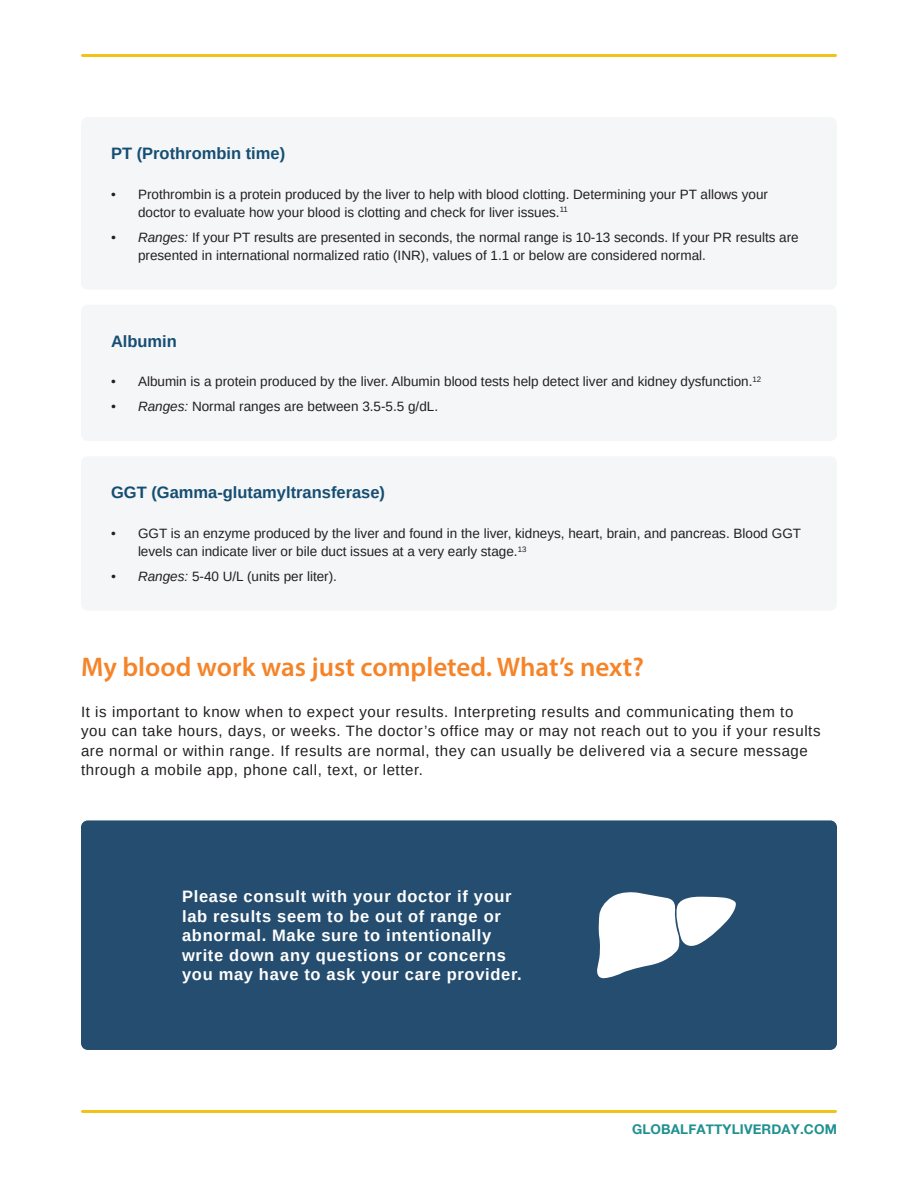
<style>
.page{position:relative;width:918px;height:1188px;background:#fff}
.page>*{position:absolute;margin:0;border:0;box-sizing:border-box;transform-origin:0 0}
.H2_orange{font:600 27px "Myriad Pro";color:#f58429}
.t1{font:700 16.5px/19.5px "Liberation Sans";letter-spacing:.04em;color:#fff}
.t2{font:700 16.5px "Liberation Sans";color:#164e73}
.t3{font:15px/19.5px "Liberation Sans";letter-spacing:.04em;color:#231f20}
.t4{font:13.5px/18px "Liberation Sans";color:#231f20}
.t5{font:700 13.5px "Helvetica Neue";letter-spacing:.01em;color:#1f9190}
.s1{font-style:italic}
</style>
<div class="page">
<div style="left:81px;top:456px;width:756px;height:155px;background:#f4f6f8;border-radius:7px"></div>
<div style="left:81px;top:117px;width:756px;height:173px;background:#f4f6f8;border-radius:7px"></div>
<hr style="left:82px;top:54px;width:754px;height:3px;background:#efc319">
<hr style="left:82px;top:1110px;width:754px;height:3px;background:#efc319">
<div style="left:81px;top:305px;width:756px;height:136px;background:#f4f6f8;border-radius:7px"></div>
<div style="left:81px;top:820px;width:756px;height:230px;background:#254d6f;border-radius:7px"></div>
<svg style="left:597px;top:892px;width:139px;height:86px"></svg>
<p class="t2" style="left:111px;top:142px;width:176px">PT (Prothrombin time)</p>
<p class="t4" style="left:138px;top:185px;width:632px;text-indent:-27px">• Prothrombin is a protein produced by the liver to help with blood clotting. Determining your PT allows your doctor to evaluate how your blood is clotting and check for liver issues.<sup>11</sup></p>
<p class="t4" style="left:138px;top:228px;width:662px;text-indent:-27px"><span class="s1">• Ranges:</span> If your PT results are presented in seconds, the normal range is 10-13 seconds. If your PR results are presented in international normalized ratio (INR), values of 1.1 or below are considered normal.</p>
<p class="t2" style="left:111px;top:330px;width:67px">Albumin</p>
<p class="t4" style="left:111px;top:373px;width:652px">• Albumin is a protein produced by the liver. Albumin blood tests help detect liver and kidney dysfunction.<sup>12</sup></p>
<p class="t4" style="left:111px;top:398px;width:329px"><span class="s1">• Ranges:</span> Normal ranges are between 3.5-5.5 g/dL.</p>
<p class="t2" style="left:111px;top:481px;width:276px">GGT (Gamma-glutamyltransferase)</p>
<p class="t4" style="left:138px;top:524px;width:665px;text-indent:-27px">• GGT is an enzyme produced by the liver and found in the liver, kidneys, heart, brain, and pancreas. Blood GGT levels can indicate liver or bile duct issues at a very early stage.<sup>13</sup></p>
<p class="t4" style="left:111px;top:567px;width:228px"><span class="s1">• Ranges:</span> 5-40 U/L (units per liter).</p>
<p class="H2_orange" style="left:81px;top:650px;width:564px">My blood work was just completed. What’s next?</p>
<p class="t3" style="left:81px;top:702px;width:741px">It is important to know when to expect your results. Interpreting results and communicating them to you can take hours, days, or weeks. The doctor’s office may or may not reach out to you if your results are normal or within range. If results are normal, they can usually be delivered via a secure message through a mobile app, phone call, text, or letter.</p>
<p class="t1" style="left:182px;top:887px;width:341px">Please consult with your doctor if your lab results seem to be out of range or abnormal. Make sure to intentionally write down any questions or concerns you may have to ask your care provider.</p>
<p class="t5" style="left:632px;top:1119px;width:206px">GLOBALFATTYLIVERDAY.COM</p>
</div>
